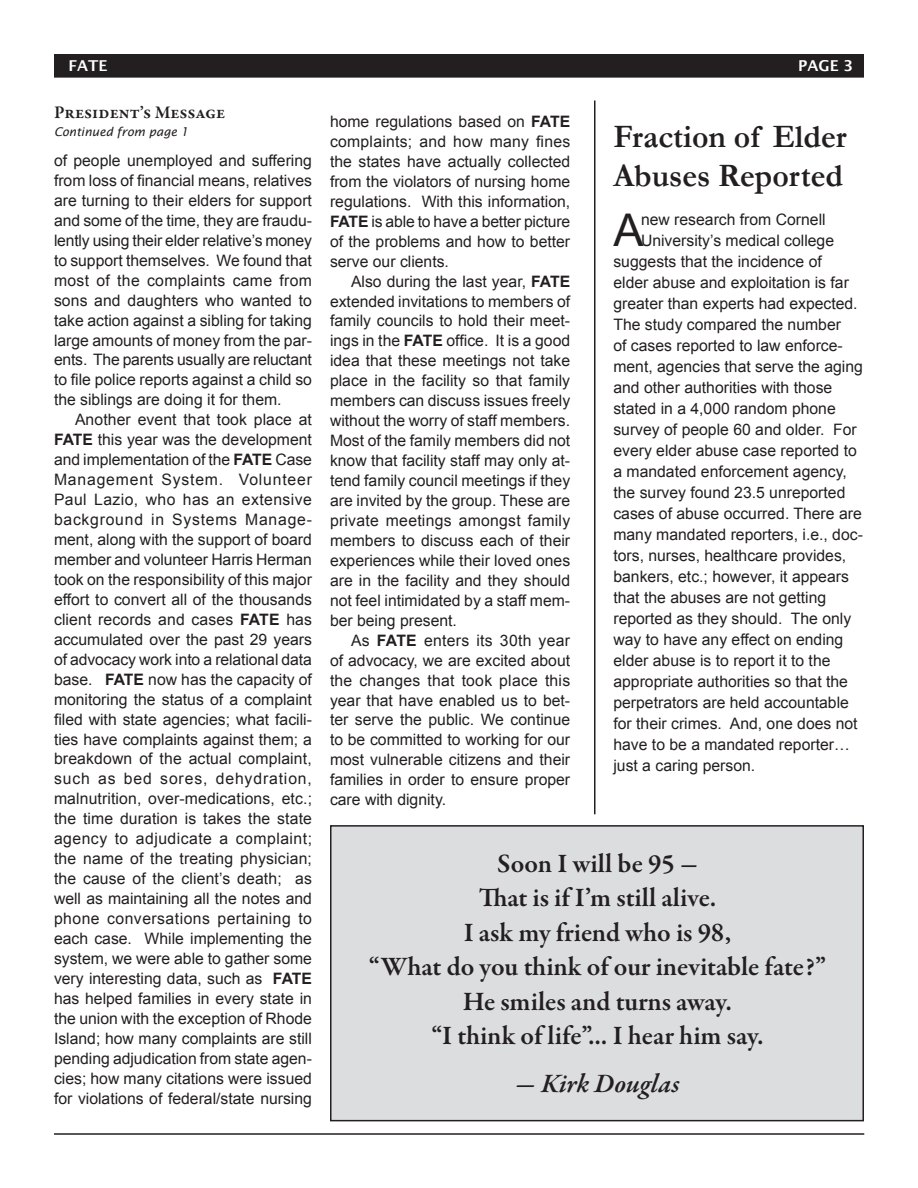
<style>
.page{position:relative;width:918px;height:1188px;background:#fff}
.page>*{position:absolute;margin:0;border:0;box-sizing:border-box;transform-origin:0 0}
.FATE_body_FJ{font:45.15px "Arial";color:#231f20}
.t1{font:700 33px/39px "Garamond";color:#231f20;scale:.96 1}
.Body_text{font:600 27px/34.5px "Garamond Premr Pro";color:#231f20;text-align:center}
.Body_text-2{font:italic 600 27px "Garamond Premr Pro";color:#231f20}
.t2{font:600 18px "Garamond Premr Pro";letter-spacing:-.005em;color:#231f20}
.FATE_body_FJ-2{font:15.75px/20px "Arial";color:#231f20;text-align:justify}
.t3{font:600 15px "Lucida Sans";color:#fff}
.t4{font:italic 12px "Lucida Sans";color:#231f20}
.s1{font-weight:700}
</style>
<div class="page">
<hr style="left:54px;top:1133px;width:810px;height:2px;background:#231f20">
<div style="left:331px;top:826px;width:532px;height:295px;background:#dcdddf"></div>
<div style="left:330px;top:825px;width:534px;height:296px;border:2px solid #231f20"></div>
<div style="left:55px;top:55px;width:808px;height:22px;background:#231f20"></div>
<div style="left:54px;top:54px;width:810px;height:24px;border:2px solid #231f20"></div>
<hr style="left:594px;top:100px;width:2px;height:714px;background:#231f20">
<p class="t3" style="left:69px;top:58px;width:41px">FATE</p>
<p class="t3" style="left:798px;top:58px;width:56px">PAGE 3</p>
<p class="t2" style="left:54px;top:101px;width:173px">President’s Message</p>
<p class="t4" style="left:54px;top:125px;width:136px">Continued from page 1</p>
<p class="FATE_body_FJ-2" style="left:54px;top:151px;width:260px">of people unemployed and suffering from loss of financial means, relatives are turning to their elders for support and some of the time, they are fraudu&shy;lently using their elder relative’s money to support themselves. We found that most of the complaints came from sons and daughters who wanted to take action against a sibling for taking large amounts of money from the par&shy;ents. The parents usually are reluctant to file police reports against a child so the siblings are doing it for them.</p>
<p class="FATE_body_FJ-2" style="left:54px;top:410px;width:260px;text-indent:21px">Another event that took place at <span class="s1">FATE</span> this year was the development and implementation of the <span class="s1">FATE</span> Case Management System. Volunteer Paul Lazio, who has an extensive background in Systems Manage&shy;ment, along with the support of board member and volunteer Harris Herman took on the responsibility of this major effort to convert all of the thousands client records and cases <span class="s1">FATE</span> has accumulated over the past 29 years of advocacy work into a relational data base. <span class="s1">FATE</span> now has the capacity of monitoring the status of a complaint filed with state agencies; what facili&shy;ties have complaints against them; a breakdown of the actual complaint, such as bed sores, dehydration, malnutrition, over-medications, etc.; the time duration is takes the state agency to adjudicate a complaint; the name of the treating physician; the cause of the client’s death; as well as maintaining all the notes and phone conversations pertaining to each case. While implementing the system, we were able to gather some very interesting data, such as <span class="s1">FATE </span>has helped families in every state in the union with the exception of Rhode Island; how many complaints are still pending adjudication from state agen&shy;cies; how many citations were issued for violations of federal/state nursing</p>
<p class="FATE_body_FJ-2" style="left:330px;top:112px;width:242px">home regulations based on <span class="s1">FATE </span>complaints; and how many fines the states have actually collected from the violators of nursing home regulations. With this information, <span class="s1">FATE</span> is able to have a better picture of the problems and how to better serve our clients.</p>
<p class="FATE_body_FJ-2" style="left:330px;top:271px;width:242px;text-indent:21px">Also during the last year, <span class="s1">FATE </span>extended invitations to members of family councils to hold their meet&shy;ings in the <span class="s1">FATE</span> office. It is a good idea that these meetings not take place in the facility so that family members can discuss issues freely without the worry of staff members.<br>Most of the family members did not know that facility staff may only at&shy;tend family council meetings if they are invited by the group. These are private meetings amongst family members to discuss each of their experiences while their loved ones are in the facility and they should not feel intimidated by a staff mem&shy;ber being present.</p>
<p class="FATE_body_FJ-2" style="left:330px;top:630px;width:242px;text-indent:21px">As <span class="s1">FATE</span> enters its 30th year of advocacy, we are excited about the changes that took place this year that have enabled us to bet&shy;ter serve the public. We continue to be committed to working for our most vulnerable citizens and their families in order to ensure proper care with dignity.</p>
<p class="t1" style="left:613px;top:117px;width:245px">Fraction of Elder<br>Abuses Reported</p>
<p class="FATE_body_FJ" style="left:613px;top:201px;width:32px">A</p>
<p class="FATE_body_FJ-2" style="left:641px;top:210px;width:186px">new research from Cornell</p>
<p class="FATE_body_FJ-2" style="left:641px;top:231px;width:195px">University’s medical college</p>
<p class="FATE_body_FJ-2" style="left:613px;top:252px;width:210px">suggests that the incidence of</p>
<p class="FATE_body_FJ-2" style="left:613px;top:273px;width:237px">elder abuse and exploitation is far</p>
<p class="FATE_body_FJ-2" style="left:613px;top:294px;width:246px">greater than experts had expected.</p>
<p class="FATE_body_FJ-2" style="left:613px;top:315px;width:229px">The study compared the number</p>
<p class="FATE_body_FJ-2" style="left:613px;top:336px;width:231px">of cases reported to law enforce-</p>
<p class="FATE_body_FJ-2" style="left:613px;top:357px;width:251px">ment, agencies that serve the aging</p>
<p class="FATE_body_FJ-2" style="left:613px;top:378px;width:220px">and other authorities with those</p>
<p class="FATE_body_FJ-2" style="left:613px;top:399px;width:224px">stated in a 4,000 random phone</p>
<p class="FATE_body_FJ-2" style="left:613px;top:420px;width:245px">survey of people 60 and older. For</p>
<p class="FATE_body_FJ-2" style="left:613px;top:441px;width:245px">every elder abuse case reported to</p>
<p class="FATE_body_FJ-2" style="left:613px;top:462px;width:235px">a mandated enforcement agency,</p>
<p class="FATE_body_FJ-2" style="left:613px;top:483px;width:234px">the survey found 23.5 unreported</p>
<p class="FATE_body_FJ-2" style="left:613px;top:504px;width:250px">cases of abuse occurred. There are</p>
<p class="FATE_body_FJ-2" style="left:613px;top:525px;width:251px">many mandated reporters, i.e., doc-</p>
<p class="FATE_body_FJ-2" style="left:613px;top:546px;width:234px">tors, nurses, healthcare provides,</p>
<p class="FATE_body_FJ-2" style="left:613px;top:567px;width:237px">bankers, etc.; however, it appears</p>
<p class="FATE_body_FJ-2" style="left:613px;top:588px;width:214px">that the abuses are not getting</p>
<p class="FATE_body_FJ-2" style="left:613px;top:609px;width:239px">reported as they should. The only</p>
<p class="FATE_body_FJ-2" style="left:613px;top:630px;width:231px">way to have any effect on ending</p>
<p class="FATE_body_FJ-2" style="left:613px;top:651px;width:219px">elder abuse is to report it to the</p>
<p class="FATE_body_FJ-2" style="left:613px;top:672px;width:236px">appropriate authorities so that the</p>
<p class="FATE_body_FJ-2" style="left:613px;top:693px;width:237px">perpetrators are held accountable</p>
<p class="FATE_body_FJ-2" style="left:613px;top:714px;width:246px">for their crimes. And, one does not</p>
<p class="FATE_body_FJ-2" style="left:613px;top:735px;width:238px">have to be a mandated reporter…</p>
<p class="FATE_body_FJ-2" style="left:613px;top:756px;width:143px">just a caring person.</p>
<p class="Body_text" style="left:369px;top:846px;width:459px">Soon I will be 95 -<br>That is if I’m still alive.<br>I ask my friend who is 98,<br>“What do you think of our inevitable fate?”<br>He smiles and turns away.<br>“I think of life”... I hear him say.</p>
<p class="Body_text-2" style="left:515px;top:1067px;width:166px">- Kirk Douglas</p>
</div>
